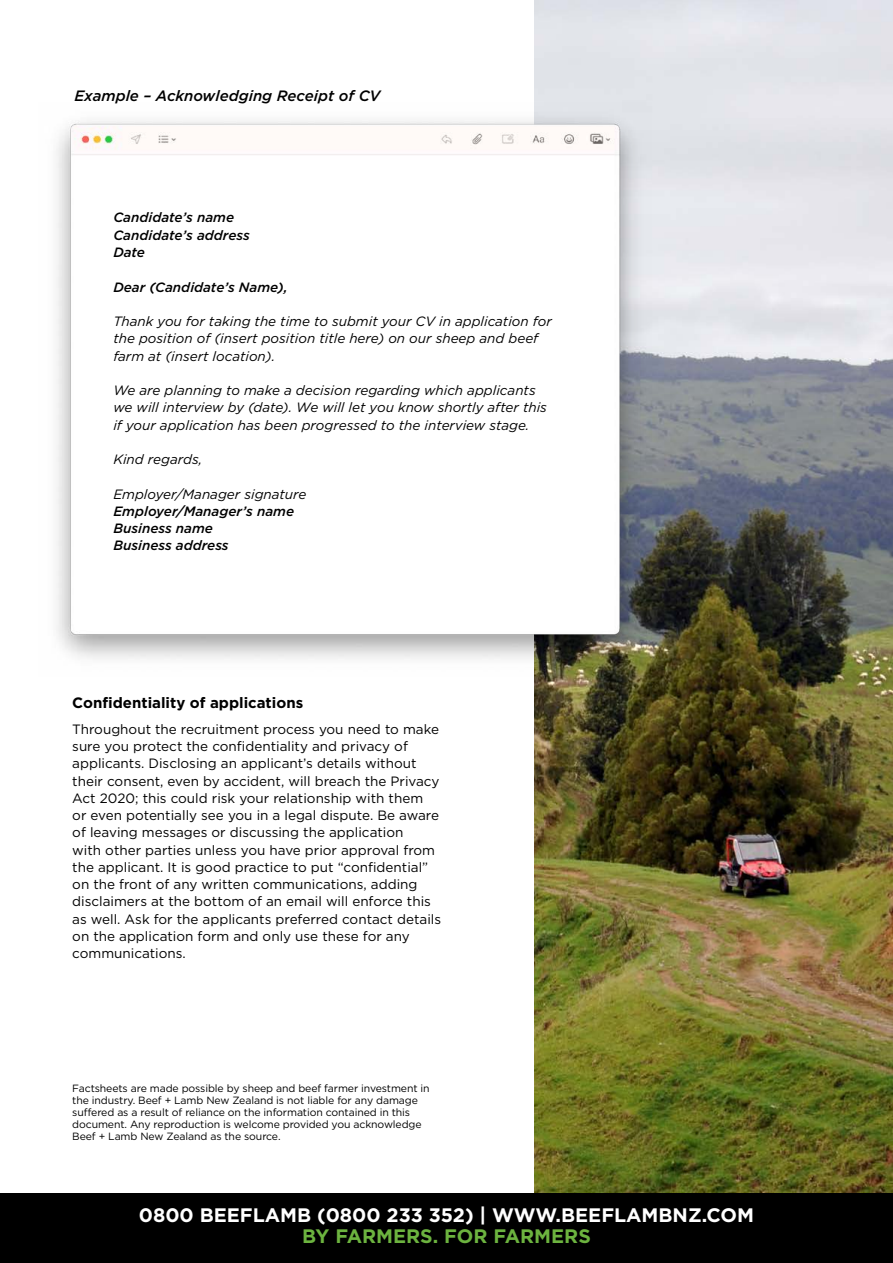
<style>
.page{position:relative;width:893px;height:1263px;background:#fff}
.page>*{position:absolute;margin:0;border:0;box-sizing:border-box;transform-origin:0 0}
.t1{font:700 19.5px "Gotham";color:#fff}
.t2{font:700 19.5px "Gotham";color:#6cb33f}
.t3{font:italic 500 15px "Gotham";color:#000}
.t4{font:700 15px "Gotham";color:#000}
.t5{font:13.5px/17.2px "Gotham";color:#000}
.t6{font:italic 13.5px/17.2px "Gotham";color:#000}
.t7{font:italic 500 13.5px/17.2px "Gotham";color:#000}
.t8{font:10.5px/12px "Gotham";letter-spacing:-.01em;color:#000}
</style>
<div class="page">
<div style="left:0;top:1193px;width:893px;height:70px;background:#000"></div>
<img style="left:535px;top:0;width:358px;height:1193px">
<img style="left:56px;top:103px;width:596px;height:574px">
<p class="t3" style="left:74px;top:86px;width:307px">Example – Acknowledging Receipt of CV</p>
<p class="t7" style="left:113px;top:209px;width:138px">Candidate’s name<br>Candidate’s address<br>Date</p>
<p class="t7" style="left:113px;top:278px;width:176px">Dear (Candidate’s Name),</p>
<p class="t6" style="left:113px;top:312px;width:440px">Thank you for taking the time to submit your CV in application for the position of (insert position title here) on our sheep and beef farm at (insert location).</p>
<p class="t6" style="left:113px;top:381px;width:435px">We are planning to make a decision regarding which applicants we will interview by (date). We will let you know shortly after this if your application has been progressed to the interview stage.</p>
<p class="t6" style="left:113px;top:450px;width:90px">Kind regards,</p>
<p class="t6" style="left:113px;top:485px;width:195px">Employer/Manager signature</p>
<p class="t7" style="left:113px;top:502px;width:182px">Employer/Manager’s name<br>Business name<br>Business address</p>
<p class="t4" style="left:72px;top:693px;width:232px">Confidentiality of applications</p>
<p class="t5" style="left:72px;top:720px;width:370px">Throughout the recruitment process you need to make sure you protect the confidentiality and privacy of applicants. Disclosing an applicant’s details without their consent, even by accident, will breach the Privacy Act 2020; this could risk your relationship with them<br>or even potentially see you in a legal dispute. Be aware of leaving messages or discussing the application<br>with other parties unless you have prior approval from the applicant. It is good practice to put “confidential” on the front of any written communications, adding disclaimers at the bottom of an email will enforce this as well. Ask for the applicants preferred contact details on the application form and only use these for any communications.</p>
<p class="t8" style="left:72px;top:1082px;width:359px">Factsheets are made possible by sheep and beef farmer investment in the industry. Beef + Lamb New Zealand is not liable for any damage suffered as a result of reliance on the information contained in this document. Any reproduction is welcome provided you acknowledge Beef + Lamb New Zealand as the source.</p>
<h1 class="t1" style="left:139px;top:1202px;width:617px">0800 BEEFLAMB (0800 233 352) | WWW.BEEFLAMBNZ.COM</h1>
<h1 class="t2" style="left:302px;top:1223px;width:290px">BY FARMERS. FOR FARMERS</h1>
</div>
